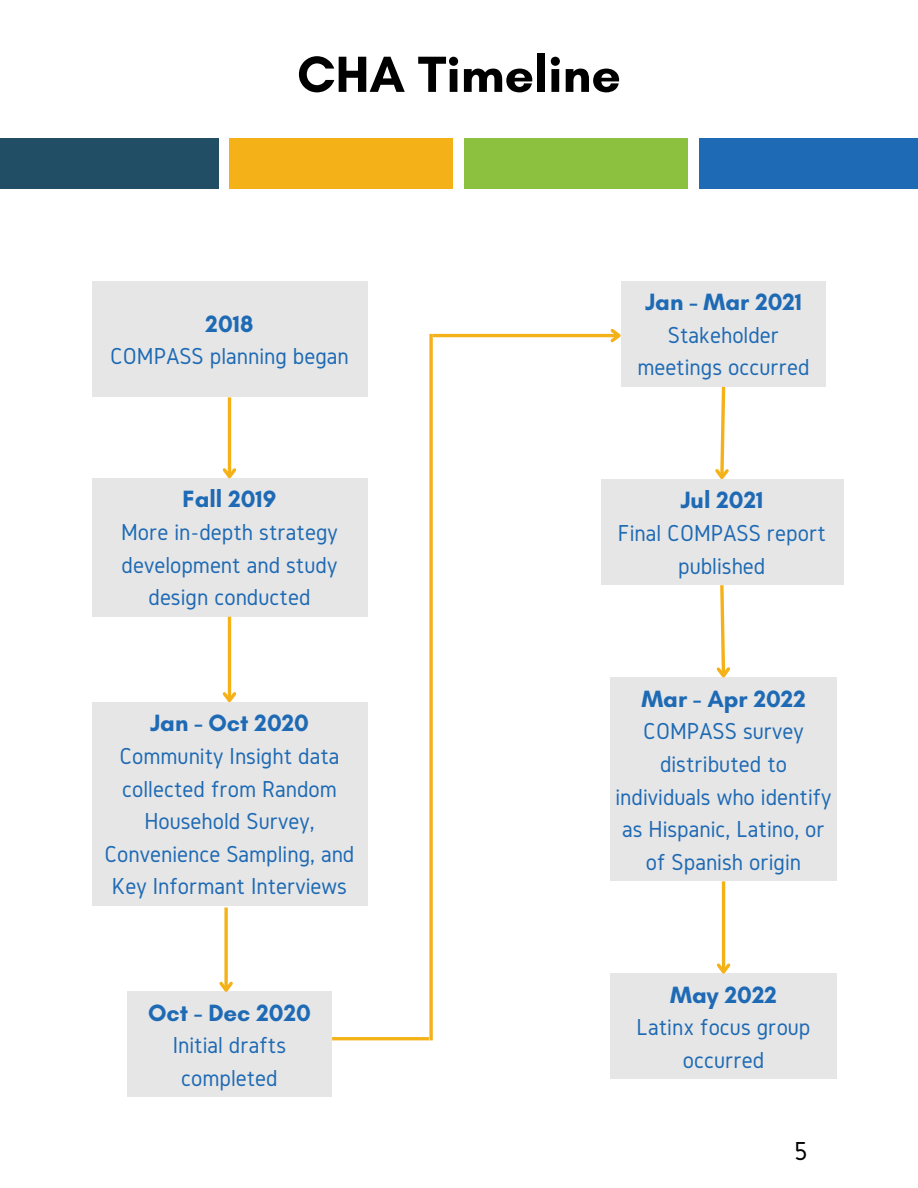
<style>
.page{position:relative;width:918px;height:1188px;background:#fff}
.page>*{position:absolute;margin:0;border:0;box-sizing:border-box;transform-origin:0 0}
.t1{font:700 51.75px "Glacial Indifference";color:#000}
.t2{font:27px "Gidole";color:#000}
.t3{font:24px/32.7px "Gidole";color:#1e6ab4;text-align:center}
.t4{font:700 24px "Glacial Indifference";color:#1e6ab4}
.s1{font-family:"Glacial Indifference";font-weight:700}
</style>
<div class="page">
<div style="left:0;top:138px;width:219px;height:51px;background:#214e65"></div>
<div style="left:230px;top:138px;width:223px;height:51px;background:#f5b218"></div>
<div style="left:464px;top:138px;width:224px;height:51px;background:#8bc13e"></div>
<div style="left:699px;top:138px;width:219px;height:51px;background:#1e6ab4"></div>
<div style="left:92px;top:281px;width:275px;height:116px;background:#e6e6e6"></div>
<div style="left:621px;top:281px;width:205px;height:106px;background:#e6e6e6"></div>
<div style="left:610px;top:677px;width:227px;height:204px;background:#e6e6e6"></div>
<hr style="left:332px;top:1037px;width:97px;height:3px;background:#f5b218">
<svg style="left:429px;top:334px;width:4px;height:706px;background:#f6bd3b"></svg>
<hr style="left:433px;top:334px;width:186px;height:3px;background:#f5b218">
<svg style="left:608px;top:329px;width:13px;height:14px"></svg>
<div style="left:92px;top:478px;width:275px;height:138px;background:#e6e6e6"></div>
<div style="left:92px;top:702px;width:275px;height:204px;background:#e6e6e6"></div>
<div style="left:127px;top:991px;width:205px;height:106px;background:#e6e6e6"></div>
<hr style="left:228px;top:397px;width:3px;height:80px;background:#f5b218">
<svg style="left:222px;top:465px;width:15px;height:14px"></svg>
<hr style="left:228px;top:617px;width:3px;height:84px;background:#f5b218">
<svg style="left:222px;top:689px;width:15px;height:14px"></svg>
<svg style="left:224px;top:908px;width:4px;height:71px"></svg>
<svg style="left:219px;top:979px;width:14px;height:13px"></svg>
<div style="left:601px;top:479px;width:243px;height:106px;background:#e6e6e6"></div>
<svg style="left:715px;top:386px;width:14px;height:93px"></svg>
<svg style="left:716px;top:585px;width:14px;height:93px"></svg>
<div style="left:610px;top:974px;width:227px;height:105px;background:#e6e6e6"></div>
<hr style="left:722px;top:881px;width:3px;height:91px;background:#f5b218">
<svg style="left:714px;top:960px;width:19px;height:14px"></svg>
<h1 class="t1" style="left:297px;top:43px;width:325px">CHA Timeline</h1>
<p class="t4" style="left:206px;top:309px;width:49px">2018</p>
<p class="t3" style="left:110px;top:340px;width:240px">COMPASS planning began</p>
<p class="t4" style="left:645px;top:287px;width:159px">Jan - Mar 2021</p>
<p class="t3" style="left:668px;top:318px;width:113px">Stakeholder</p>
<p class="t3" style="left:637px;top:351px;width:174px">meetings occurred</p>
<p class="t3" style="left:121px;top:483px;width:218px"><span class="s1">Fall 2019<br></span>More in-depth strategy development and study design conducted</p>
<p class="t3" style="left:104px;top:707px;width:252px"><span class="s1">Jan - Oct 2020<br></span>Community Insight data collected from Random<br>Household Survey,<br>Convenience Sampling, and<br>Key Informant Interviews</p>
<p class="t3" style="left:148px;top:996px;width:164px"><span class="s1">Oct - Dec 2020<br></span>Initial drafts completed</p>
<p class="t3" style="left:618px;top:484px;width:210px"><span class="s1">Jul 2021<br></span>Final COMPASS report published</p>
<p class="t4" style="left:641px;top:684px;width:166px">Mar - Apr 2022</p>
<p class="t3" style="left:615px;top:715px;width:218px">COMPASS survey distributed to individuals who identify as Hispanic, Latino, or of Spanish origin</p>
<p class="t3" style="left:637px;top:978px;width:175px"><span class="s1">May 2022<br></span>Latinx focus group occurred</p>
<p class="t2" style="left:794px;top:1137px;width:15px">5</p>
</div>
